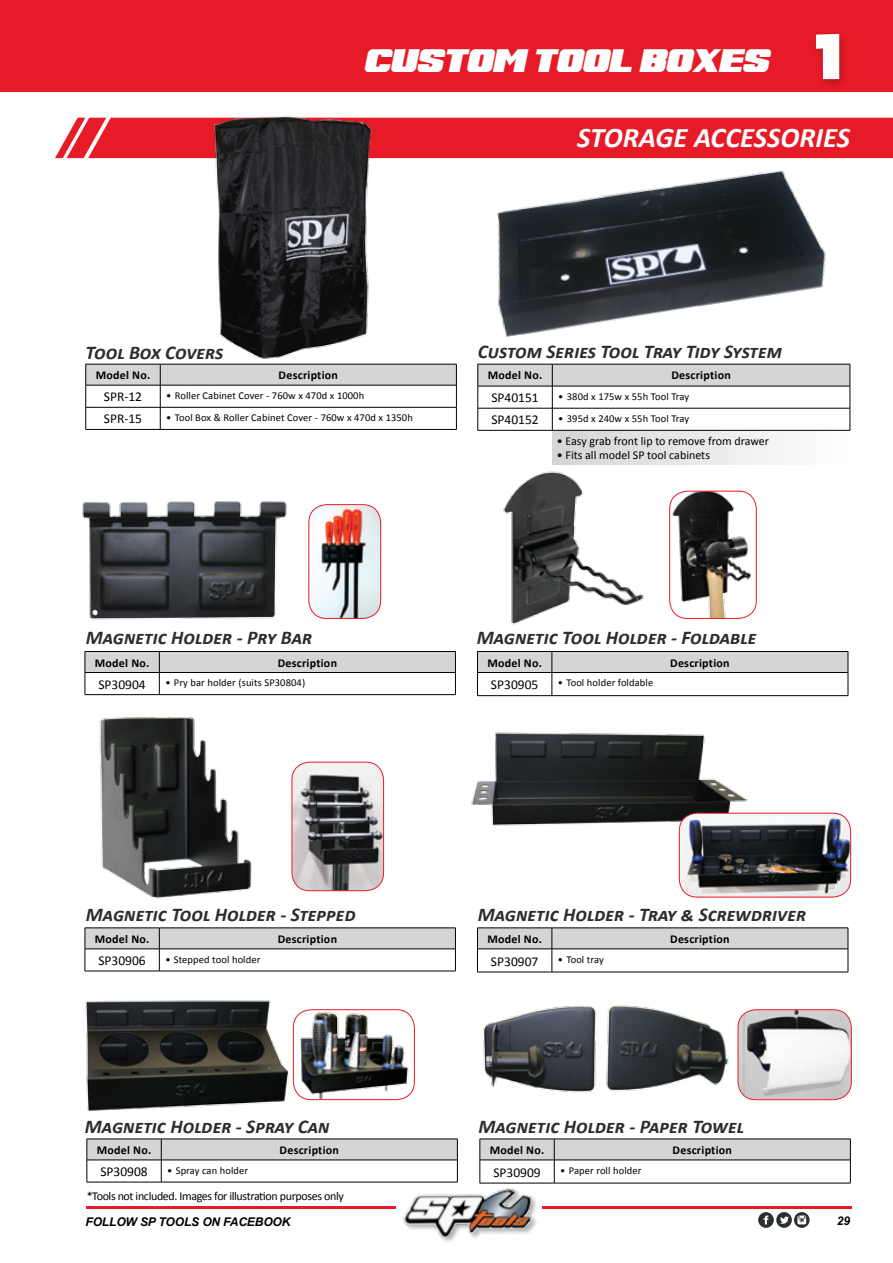
<style>
.page{position:relative;width:893px;height:1263px;background:#fff}
.page>*{position:absolute;margin:0;border:0;box-sizing:border-box;transform-origin:0 0}
.t1{font:italic 700 28.5px "Calibri";color:#fff}
.t2{font:italic 28.5px "Super Retro M54";color:#fff}
.t3{font:italic 700 19.5px "Calibri";color:#2d2d2d}
.t4{font:13.5px "Calibri";color:#000}
.t5{font:700 12px "Calibri";letter-spacing:.02em;color:#000}
.t6{font:12px "Calibri";color:#000}
.t7{font:italic 700 12px "Arial";letter-spacing:-.01em;color:#000}
.t8{font:10.5px "Calibri";letter-spacing:.01em;color:#000}
.s1{font-family:"Futura Std";font-weight:800;font-style:normal;font-size:60px}
</style>
<div class="page">
<div style="left:0;top:0;width:893px;height:92px;background:#e71b27"></div>
<div style="left:810px;top:30px;width:40px;height:61px;background:#000;opacity:.22"></div>
<hr style="left:87px;top:1182px;width:74px;height:1px;background:#000">
<hr style="left:161px;top:1182px;width:297px;height:1px;background:#000">
<svg style="left:87px;top:1139px;width:371px;height:43px"></svg>
<hr style="left:161px;top:1160px;width:297px;height:1px;background:#000">
<hr style="left:480px;top:1183px;width:74px;height:1px;background:#000">
<hr style="left:554px;top:1183px;width:296px;height:1px;background:#000">
<svg style="left:480px;top:1139px;width:371px;height:44px"></svg>
<hr style="left:554px;top:1160px;width:296px;height:1px;background:#000">
<img style="left:85px;top:1000px;width:208px;height:111px">
<img style="left:483px;top:1005px;width:246px;height:88px">
<hr style="left:85px;top:971px;width:74px;height:1px;background:#000">
<hr style="left:159px;top:971px;width:297px;height:1px;background:#000">
<hr style="left:85px;top:927px;width:74px;height:1px;background:#000">
<hr style="left:159px;top:927px;width:297px;height:1px;background:#000">
<svg style="left:85px;top:928px;width:371px;height:43px"></svg>
<hr style="left:159px;top:948px;width:297px;height:1px;background:#000">
<hr style="left:477px;top:972px;width:75px;height:1px;background:#000">
<hr style="left:552px;top:972px;width:296px;height:1px;background:#000">
<hr style="left:477px;top:927px;width:75px;height:1px;background:#000">
<hr style="left:552px;top:927px;width:296px;height:1px;background:#000">
<svg style="left:477px;top:928px;width:372px;height:44px"></svg>
<hr style="left:552px;top:948px;width:296px;height:1px;background:#000">
<img style="left:84px;top:687px;width:194px;height:212px">
<img style="left:471px;top:732px;width:277px;height:107px">
<img style="left:292px;top:762px;width:92px;height:129px">
<div style="left:292px;top:762px;width:92px;height:129px;border:1px solid #e71b27;border-radius:18px"></div>
<img style="left:679px;top:813px;width:172px;height:84px">
<div style="left:679px;top:813px;width:172px;height:84px;border:1px solid #e71b27;border-radius:18px"></div>
<img style="left:738px;top:1010px;width:113px;height:89px">
<div style="left:738px;top:1009px;width:113px;height:91px;border:1px solid #e71b27;border-radius:18px"></div>
<img style="left:293px;top:1010px;width:121px;height:90px">
<div style="left:293px;top:1009px;width:122px;height:91px;border:1px solid #e71b27;border-radius:18px"></div>
<div style="left:553px;top:430px;width:297px;height:35px;background:linear-gradient(to right,#d3d5d6,#fff)"></div>
<hr style="left:478px;top:430px;width:74px;height:1px;background:#000">
<hr style="left:552px;top:430px;width:298px;height:1px;background:#000">
<svg style="left:478px;top:364px;width:373px;height:66px"></svg>
<hr style="left:552px;top:386px;width:298px;height:1px;background:#000">
<img style="left:497px;top:170px;width:329px;height:167px">
<div style="left:55px;top:118px;width:838px;height:40px;background:#e71b27"></div>
<hr style="left:86px;top:429px;width:74px;height:1px;background:#000">
<hr style="left:160px;top:429px;width:297px;height:1px;background:#000">
<svg style="left:85px;top:364px;width:372px;height:65px"></svg>
<hr style="left:160px;top:385px;width:297px;height:1px;background:#000">
<img style="left:199px;top:115px;width:192px;height:263px">
<hr style="left:85px;top:694px;width:74px;height:1px;background:#000">
<hr style="left:159px;top:694px;width:297px;height:1px;background:#000">
<svg style="left:85px;top:651px;width:371px;height:43px"></svg>
<hr style="left:159px;top:672px;width:297px;height:1px;background:#000">
<hr style="left:477px;top:695px;width:75px;height:1px;background:#000">
<hr style="left:552px;top:695px;width:296px;height:1px;background:#000">
<svg style="left:477px;top:651px;width:372px;height:44px"></svg>
<hr style="left:552px;top:672px;width:296px;height:1px;background:#000">
<img style="left:503px;top:471px;width:141px;height:154px">
<img style="left:670px;top:491px;width:86px;height:127px">
<div style="left:669px;top:491px;width:87px;height:128px;border:1px solid #e71b27;border-radius:18px"></div>
<img style="left:82px;top:501px;width:205px;height:119px">
<img style="left:309px;top:506px;width:72px;height:112px">
<div style="left:309px;top:504px;width:72px;height:115px;border:1px solid #e71b27;border-radius:18px"></div>
<svg style="left:794px;top:1212px;width:16px;height:16px"></svg>
<svg style="left:776px;top:1212px;width:16px;height:16px"></svg>
<svg style="left:758px;top:1212px;width:16px;height:16px"></svg>
<svg style="left:764px;top:1215px;width:4px;height:9px"></svg>
<svg style="left:797px;top:1215px;width:9px;height:9px"></svg>
<svg style="left:780px;top:1216px;width:9px;height:8px"></svg>
<img style="left:403px;top:1188px;width:133px;height:53px">
<hr style="left:542px;top:1206px;width:309px;height:2px;background:#e71b27">
<hr style="left:86px;top:1206px;width:310px;height:2px;background:#e71b27">
<h1 class="t2" style="left:363px;top:49px;width:493px">CUSTOM TOOL BOXES <span class="s1">1</span></h1>
<h1 class="t1" style="left:577px;top:119px;width:274px">STORAGE ACCESSORIES</h1>
<h2 class="t3" style="left:86px;top:340px;width:139px">Tool Box Covers</h2>
<p class="t5" style="left:96px;top:367px;width:56px">Model No.</p>
<p class="t5" style="left:279px;top:367px;width:61px">Description</p>
<p class="t4" style="left:104px;top:388px;width:40px">SPR-12</p>
<p class="t8" style="left:166px;top:389px;width:199px">• Roller Cabinet Cover - 760w x 470d x 1000h</p>
<p class="t4" style="left:104px;top:410px;width:40px">SPR-15</p>
<p class="t8" style="left:166px;top:411px;width:248px">• Tool Box &amp; Roller Cabinet Cover - 760w x 470d x 1350h</p>
<h2 class="t3" style="left:478px;top:339px;width:306px">Custom Series Tool Tray Tidy System</h2>
<p class="t5" style="left:488px;top:367px;width:56px">Model No.</p>
<p class="t5" style="left:671px;top:367px;width:61px">Description</p>
<p class="t4" style="left:491px;top:389px;width:49px">SP40151</p>
<p class="t8" style="left:558px;top:390px;width:132px">• 380d x 175w x 55h Tool Tray</p>
<p class="t4" style="left:491px;top:411px;width:49px">SP40152</p>
<p class="t8" style="left:558px;top:412px;width:132px">• 395d x 240w x 55h Tool Tray</p>
<p class="t6" style="left:557px;top:433px;width:214px">• Easy grab front lip to remove from drawer</p>
<p class="t6" style="left:557px;top:448px;width:155px">• Fits all model SP tool cabinets</p>
<h2 class="t3" style="left:86px;top:625px;width:228px">Magnetic Holder - Pry Bar</h2>
<h2 class="t3" style="left:477px;top:625px;width:281px">Magnetic Tool Holder - Foldable</h2>
<p class="t5" style="left:95px;top:655px;width:56px">Model No.</p>
<p class="t5" style="left:278px;top:655px;width:61px">Description</p>
<p class="t4" style="left:98px;top:676px;width:49px">SP30904</p>
<p class="t8" style="left:165px;top:676px;width:141px">• Pry bar holder (suits SP30804)</p>
<p class="t5" style="left:487px;top:655px;width:56px">Model No.</p>
<p class="t5" style="left:670px;top:655px;width:61px">Description</p>
<p class="t4" style="left:491px;top:676px;width:49px">SP30905</p>
<p class="t8" style="left:558px;top:676px;width:97px">• Tool holder foldable</p>
<h2 class="t3" style="left:86px;top:902px;width:271px">Magnetic Tool Holder - Stepped</h2>
<h2 class="t3" style="left:478px;top:902px;width:330px">Magnetic Holder - Tray &amp; Screwdriver</h2>
<p class="t5" style="left:95px;top:931px;width:56px">Model No.</p>
<p class="t5" style="left:278px;top:931px;width:61px">Description</p>
<p class="t4" style="left:98px;top:952px;width:49px">SP30906</p>
<p class="t8" style="left:165px;top:953px;width:97px">• Stepped tool holder</p>
<p class="t5" style="left:487px;top:931px;width:56px">Model No.</p>
<p class="t5" style="left:670px;top:931px;width:61px">Description</p>
<p class="t4" style="left:491px;top:952px;width:49px">SP30907</p>
<p class="t8" style="left:558px;top:953px;width:47px">• Tool tray</p>
<h2 class="t3" style="left:85px;top:1114px;width:246px">Magnetic Holder - Spray Can</h2>
<h2 class="t3" style="left:478px;top:1114px;width:267px">Magnetic Holder - Paper Towel</h2>
<p class="t5" style="left:97px;top:1142px;width:56px">Model No.</p>
<p class="t5" style="left:280px;top:1142px;width:61px">Description</p>
<p class="t4" style="left:100px;top:1163px;width:49px">SP30908</p>
<p class="t8" style="left:167px;top:1164px;width:82px">• Spray can holder</p>
<p class="t5" style="left:490px;top:1142px;width:56px">Model No.</p>
<p class="t5" style="left:673px;top:1142px;width:61px">Description</p>
<p class="t4" style="left:493px;top:1163px;width:49px">SP30909</p>
<p class="t8" style="left:560px;top:1164px;width:83px">• Paper roll holder</p>
<p class="t6" style="left:87px;top:1188px;width:259px">*Tools not included. Images for illustration purposes only</p>
<p class="t7" style="left:86px;top:1213px;width:206px">FOLLOW SP TOOLS ON FACEBOOK</p>
<p class="t7" style="left:837px;top:1213px;width:15px">29</p>
</div>
